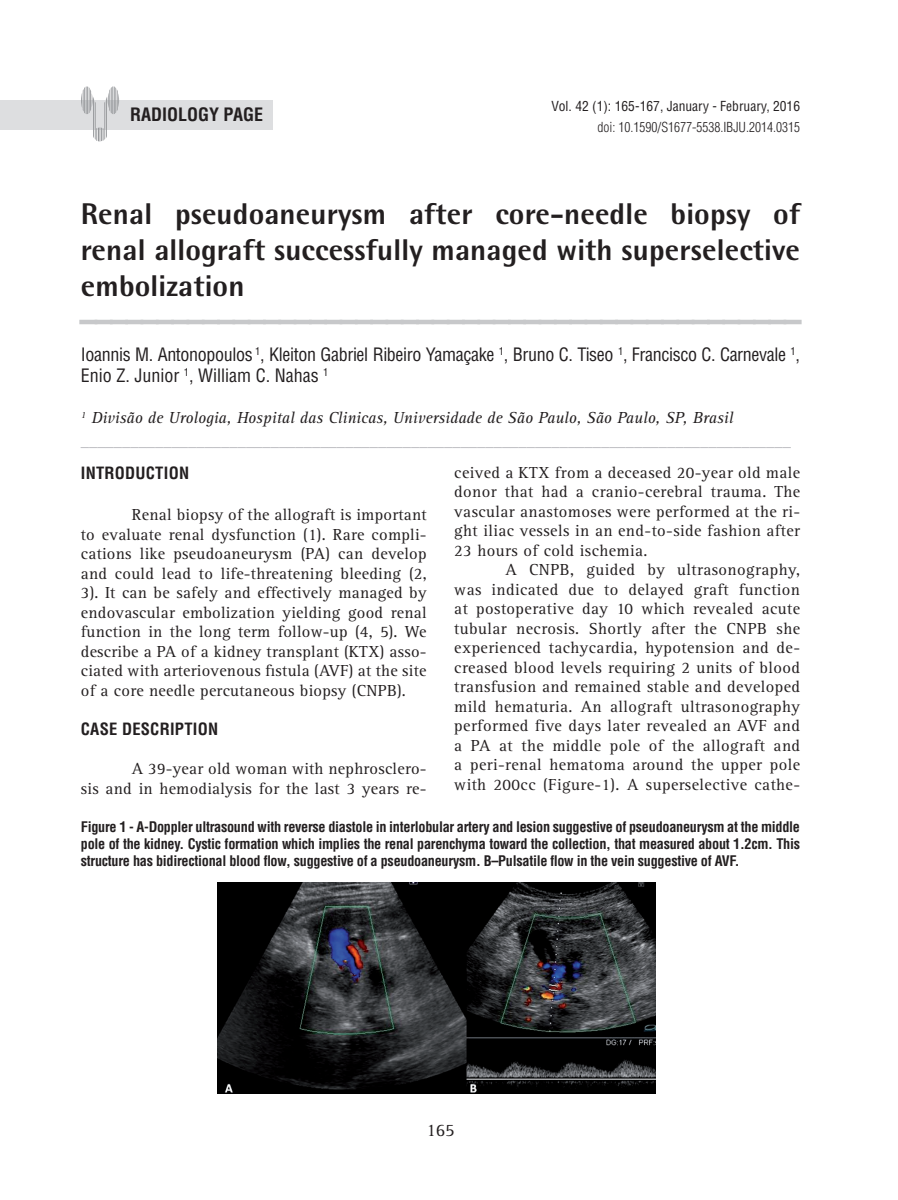
<style>
.page{position:relative;width:898px;height:1200px;background:#fff}
.page>*{position:absolute;margin:0;border:0;box-sizing:border-box;transform-origin:0 0}
.t1{font:800 30px/36px "Rotis Semi Sans";letter-spacing:.005em;color:#231f20;text-align:justify}
.t2{font:condensed 18px/21.1px "Helvetica";letter-spacing:-.02em;color:#231f20}
.t3{font:700 condensed 18px "Helvetica";color:#231f20}
.t4{font:18px "Rotis Serif";color:#231f20}
.t5{font:16.5px/19.5px "Rotis Serif";letter-spacing:.015em;color:#231f20;text-align:justify}
.t6{font:italic 16.5px/22px "Rotis Serif";color:#b2b3b7}
.t7{font:700 condensed 16.5px "Helvetica";letter-spacing:.015em;color:#231f20}
.t8{font:700 condensed 14.25px/17.1px "Helvetica";letter-spacing:-.02em;color:#231f20;text-align:justify}
.t9{font:condensed 13.5px "Helvetica";color:#231f20}
.t10{font:300 condensed 13.5px "Helvetica";color:#231f20}
.s1{color:#231f20}
</style>
<div class="page">
<div style="left:0;top:100px;width:273px;height:29px;background:#dddee0"></div>
<svg style="left:81px;top:86px;width:38px;height:55px"></svg>
<div style="left:79px;top:320px;width:18px;height:4px;border:3px solid #c7c8ca"></div>
<div style="left:95px;top:320px;width:18px;height:4px;border:3px solid #c7c8ca"></div>
<div style="left:110px;top:320px;width:18px;height:4px;border:3px solid #c7c8ca"></div>
<div style="left:125px;top:320px;width:18px;height:4px;border:3px solid #c7c8ca"></div>
<div style="left:140px;top:320px;width:18px;height:4px;border:3px solid #c7c8ca"></div>
<div style="left:156px;top:320px;width:18px;height:4px;border:3px solid #c7c8ca"></div>
<div style="left:171px;top:320px;width:18px;height:4px;border:3px solid #c7c8ca"></div>
<div style="left:186px;top:320px;width:18px;height:4px;border:3px solid #c7c8ca"></div>
<div style="left:202px;top:320px;width:18px;height:4px;border:3px solid #c7c8ca"></div>
<div style="left:217px;top:320px;width:18px;height:4px;border:3px solid #c7c8ca"></div>
<div style="left:232px;top:320px;width:18px;height:4px;border:3px solid #c7c8ca"></div>
<div style="left:248px;top:320px;width:18px;height:4px;border:3px solid #c7c8ca"></div>
<div style="left:263px;top:320px;width:18px;height:4px;border:3px solid #c7c8ca"></div>
<div style="left:278px;top:320px;width:18px;height:4px;border:3px solid #c7c8ca"></div>
<div style="left:293px;top:320px;width:18px;height:4px;border:3px solid #c7c8ca"></div>
<div style="left:309px;top:320px;width:18px;height:4px;border:3px solid #c7c8ca"></div>
<div style="left:324px;top:320px;width:18px;height:4px;border:3px solid #c7c8ca"></div>
<div style="left:339px;top:320px;width:18px;height:4px;border:3px solid #c7c8ca"></div>
<div style="left:355px;top:320px;width:18px;height:4px;border:3px solid #c7c8ca"></div>
<div style="left:370px;top:320px;width:18px;height:4px;border:3px solid #c7c8ca"></div>
<div style="left:385px;top:320px;width:18px;height:4px;border:3px solid #c7c8ca"></div>
<div style="left:400px;top:320px;width:18px;height:4px;border:3px solid #c7c8ca"></div>
<div style="left:416px;top:320px;width:18px;height:4px;border:3px solid #c7c8ca"></div>
<div style="left:431px;top:320px;width:18px;height:4px;border:3px solid #c7c8ca"></div>
<div style="left:446px;top:320px;width:18px;height:4px;border:3px solid #c7c8ca"></div>
<div style="left:462px;top:320px;width:18px;height:4px;border:3px solid #c7c8ca"></div>
<div style="left:477px;top:320px;width:18px;height:4px;border:3px solid #c7c8ca"></div>
<div style="left:492px;top:320px;width:18px;height:4px;border:3px solid #c7c8ca"></div>
<div style="left:508px;top:320px;width:18px;height:4px;border:3px solid #c7c8ca"></div>
<div style="left:523px;top:320px;width:18px;height:4px;border:3px solid #c7c8ca"></div>
<div style="left:538px;top:320px;width:18px;height:4px;border:3px solid #c7c8ca"></div>
<div style="left:553px;top:320px;width:18px;height:4px;border:3px solid #c7c8ca"></div>
<div style="left:569px;top:320px;width:18px;height:4px;border:3px solid #c7c8ca"></div>
<div style="left:584px;top:320px;width:18px;height:4px;border:3px solid #c7c8ca"></div>
<div style="left:599px;top:320px;width:18px;height:4px;border:3px solid #c7c8ca"></div>
<div style="left:615px;top:320px;width:18px;height:4px;border:3px solid #c7c8ca"></div>
<div style="left:630px;top:320px;width:18px;height:4px;border:3px solid #c7c8ca"></div>
<div style="left:645px;top:320px;width:18px;height:4px;border:3px solid #c7c8ca"></div>
<div style="left:661px;top:320px;width:18px;height:4px;border:3px solid #c7c8ca"></div>
<div style="left:676px;top:320px;width:18px;height:4px;border:3px solid #c7c8ca"></div>
<div style="left:691px;top:320px;width:18px;height:4px;border:3px solid #c7c8ca"></div>
<div style="left:706px;top:320px;width:18px;height:4px;border:3px solid #c7c8ca"></div>
<div style="left:722px;top:320px;width:18px;height:4px;border:3px solid #c7c8ca"></div>
<div style="left:737px;top:320px;width:18px;height:4px;border:3px solid #c7c8ca"></div>
<div style="left:752px;top:320px;width:18px;height:4px;border:3px solid #c7c8ca"></div>
<div style="left:768px;top:320px;width:18px;height:4px;border:3px solid #c7c8ca"></div>
<div style="left:783px;top:320px;width:18px;height:4px;border:3px solid #c7c8ca"></div>
<img style="left:217px;top:882px;width:438px;height:210px">
<p class="t3" style="left:130px;top:103px;width:134px">RADIOLOGY PAGE</p>
<p class="t9" style="left:551px;top:97px;width:250px">Vol. 42 (1): 165-167, January - February, 2016</p>
<p class="t10" style="left:597px;top:118px;width:204px">doi: 10.1590/S1677-5538.IBJU.2014.0315</p>
<h1 class="t1" style="left:81px;top:195px;width:721px">Renal pseudoaneurysm after core-needle biopsy of renal allograft successfully managed with superselective embolization</h1>
<p class="t2" style="left:81px;top:344px;width:720px">Ioannis M. Antonopoulos <sup>1</sup>, Kleiton Gabriel Ribeiro Yamaçake <sup>1</sup>, Bruno C. Tiseo <sup>1</sup>, Francisco C. Carnevale <sup>1</sup>,<br>Enio Z. Junior <sup>1</sup>, William C. Nahas <sup>1</sup></p>
<p class="t6" style="left:81px;top:407px;width:711px"><sup>1</sup> <span class="s1">Divisão de Urologia, Hospital das Clinicas, Universidade de São Paulo, São Paulo, SP, Brasil </span>______________________________________________________________________________________</p>
<p class="t5" style="left:454px;top:462px;width:347px">ceived a KTX from a deceased 20-year old male donor that had a cranio-cerebral trauma. The vascular anastomoses were performed at the ri&shy;ght iliac vessels in an end-to-side fashion after 23 hours of cold ischemia.</p>
<p class="t5" style="left:454px;top:560px;width:347px;text-indent:51px">A CNPB, guided by ultrasonography, was indicated due to delayed graft function at postoperative day 10 which revealed acute tubular necrosis. Shortly after the CNPB she experienced tachycardia, hypotension and de&shy;creased blood levels requiring 2 units of blood transfusion and remained stable and developed mild hematuria. An allograft ultrasonography performed five days later revealed an AVF and a PA at the middle pole of the allograft and a peri-renal hematoma around the upper pole with 200cc (Figure-1). A superselective cathe-</p>
<p class="t8" style="left:81px;top:817px;width:720px">Figure 1 - A-Doppler ultrasound with reverse diastole in interlobular artery and lesion suggestive of pseudoaneurysm at the middle pole of the kidney. Cystic formation which implies the renal parenchyma toward the collection, that measured about 1.2cm. This structure has bidirectional blood flow, suggestive of a pseudoaneurysm. B–Pulsatile flow in the vein suggestive of AVF.</p>
<p class="t7" style="left:81px;top:462px;width:110px">INTRODUCTION</p>
<p class="t5" style="left:81px;top:505px;width:347px;text-indent:51px">Renal biopsy of the allograft is important to evaluate renal dysfunction (1). Rare compli&shy;cations like pseudoaneurysm (PA) can develop and could lead to life-threatening bleeding (2, 3). It can be safely and effectively managed by endovascular embolization yielding good renal function in the long term follow-up (4, 5). We describe a PA of a kidney transplant (KTX) asso&shy;ciated with arteriovenous fistula (AVF) at the site of a core needle percutaneous biopsy (CNPB).</p>
<p class="t7" style="left:81px;top:718px;width:139px">CASE DESCRIPTION</p>
<p class="t5" style="left:81px;top:759px;width:347px;text-align:right">A 39-year old woman with nephrosclero-<br>sis and in hemodialysis for the last 3 years re-</p>
<p class="t4" style="left:426px;top:1119px;width:30px">165</p>
</div>
